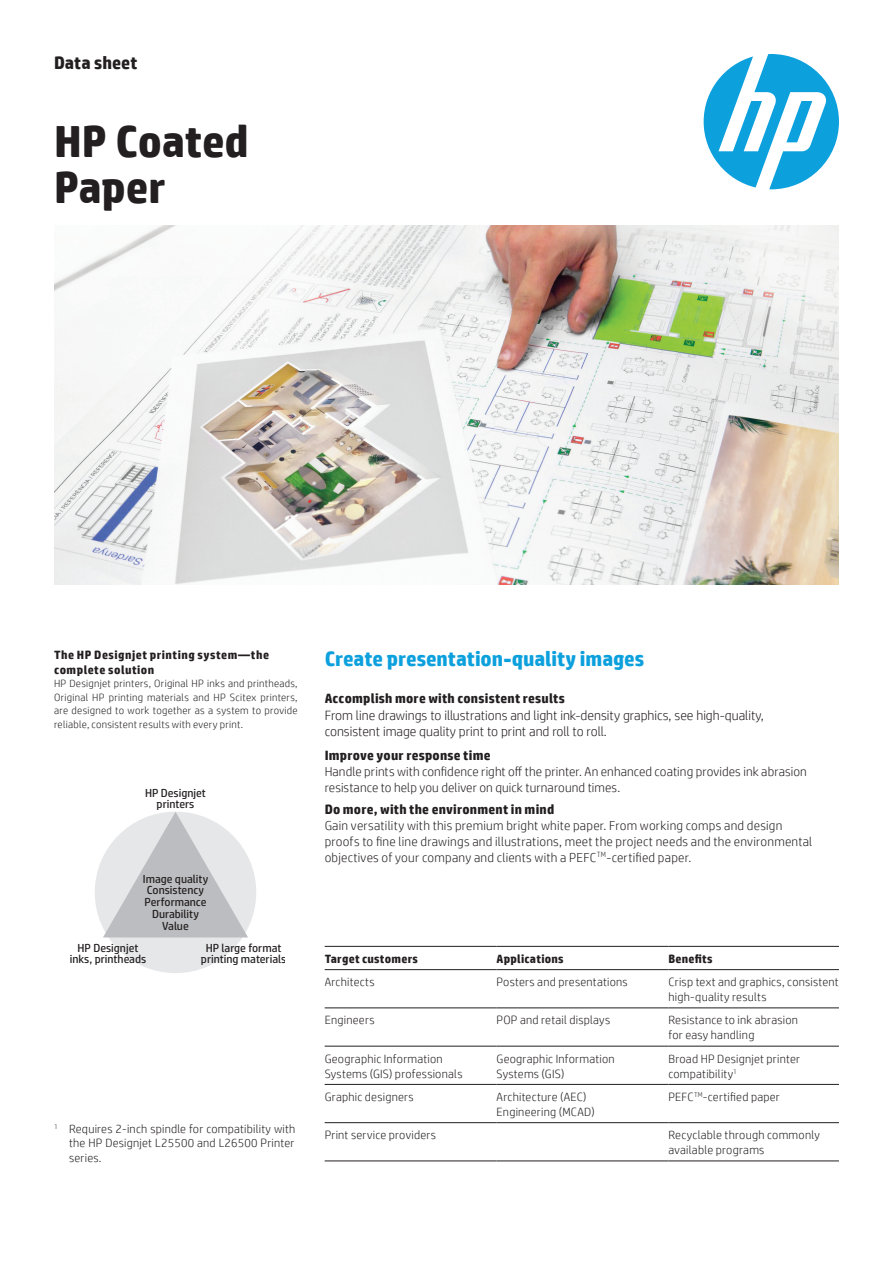
<style>
.page{position:relative;width:893px;height:1263px;background:#fff}
.page>*{position:absolute;margin:0;border:0;box-sizing:border-box;transform-origin:0 0}
.t1{font:700 45px/45.9px "HP Simplified";letter-spacing:-.005em;color:#231f20}
.t2{font:700 21px "HP Simplified";letter-spacing:-.005em;color:#0ca0dd}
.t3{font:700 18px "HP Simplified";color:#231f20}
.t4{font:300 13.5px/16.5px "HP Simplified";color:#231f20}
.t5{font:700 13.5px "HP Simplified";letter-spacing:.015em;color:#231f20}
.t6{font:300 12.9px/15.9px "HP Simplified";letter-spacing:.015em;color:#231f20}
.t7{font:300 12px/15px "HP Simplified";letter-spacing:.02em;color:#231f20}
.t8{font:700 12px/15px "HP Simplified";letter-spacing:.035em;color:#231f20}
.t9{font:11.7px/11.7px "HP Simplified";color:#231f20;text-align:center}
.t10{font:300 10.5px/13.5px "HP Simplified";letter-spacing:.025em;color:#231f20;text-align:justify}
</style>
<div class="page">
<img style="left:54px;top:225px;width:785px;height:360px">
<svg style="left:704px;top:54px;width:135px;height:135px"></svg>
<div style="left:95px;top:812px;width:161px;height:161px;background:#e6e7e9;border-radius:50%"></div>
<svg style="left:103px;top:812px;width:145px;height:125px"></svg>
<hr style="left:325px;top:946px;width:172px;height:1px;background:#231f20">
<hr style="left:497px;top:946px;width:171px;height:1px;background:#231f20">
<hr style="left:668px;top:946px;width:171px;height:1px;background:#231f20">
<hr style="left:325px;top:969px;width:172px;height:1px;background:#231f20">
<hr style="left:497px;top:969px;width:171px;height:1px;background:#231f20">
<hr style="left:668px;top:969px;width:171px;height:1px;background:#231f20">
<hr style="left:325px;top:1008px;width:172px;height:1px;background:#231f20">
<hr style="left:497px;top:1008px;width:171px;height:1px;background:#231f20">
<hr style="left:668px;top:1008px;width:171px;height:1px;background:#231f20">
<hr style="left:325px;top:1046px;width:172px;height:1px;background:#231f20">
<hr style="left:497px;top:1046px;width:171px;height:1px;background:#231f20">
<hr style="left:668px;top:1046px;width:171px;height:1px;background:#231f20">
<hr style="left:325px;top:1084px;width:172px;height:1px;background:#231f20">
<hr style="left:497px;top:1084px;width:171px;height:1px;background:#231f20">
<hr style="left:668px;top:1084px;width:171px;height:1px;background:#231f20">
<hr style="left:325px;top:1122px;width:172px;height:1px;background:#231f20">
<hr style="left:497px;top:1122px;width:171px;height:1px;background:#231f20">
<hr style="left:668px;top:1122px;width:171px;height:1px;background:#231f20">
<hr style="left:325px;top:1161px;width:172px;height:1px;background:#231f20">
<hr style="left:497px;top:1161px;width:171px;height:1px;background:#231f20">
<hr style="left:668px;top:1161px;width:171px;height:1px;background:#231f20">
<h3 class="t3" style="left:54px;top:51px;width:85px">Data sheet</h3>
<h1 class="t1" style="left:54px;top:119px;width:196px">HP Coated<br>Paper</h1>
<p class="t8" style="left:54px;top:647px;width:217px">The HP Designjet printing system—the complete solution</p>
<p class="t10" style="left:54px;top:677px;width:245px">HP Designjet printers, Original HP inks and printheads, Original HP printing materials and HP Scitex printers, are designed to work together as a system to provide reliable, consistent results with every print.</p>
<p class="t9" style="left:145px;top:786px;width:62px">HP Designjet printers</p>
<p class="t9" style="left:143px;top:873px;width:67px">Image quality<br>Consistency<br>Performance<br>Durability<br>Value</p>
<h2 class="t2" style="left:325px;top:645px;width:321px">Create presentation-quality images</h2>
<p class="t5" style="left:325px;top:690px;width:242px">Accomplish more with consistent results</p>
<p class="t4" style="left:325px;top:707px;width:441px">From line drawings to illustrations and light ink-density graphics, see high-quality, consistent image quality print to print and roll to roll.</p>
<p class="t5" style="left:325px;top:746px;width:167px">Improve your response time</p>
<p class="t6" style="left:325px;top:762px;width:484px;line-height:16.5px">Handle prints with confidence right off the printer. An enhanced coating provides ink abrasion resistance to help you deliver on quick turnaround times.</p>
<p class="t5" style="left:325px;top:801px;width:231px">Do more, with the environment in mind</p>
<p class="t6" style="left:325px;top:817px;width:489px">Gain versatility with this premium bright white paper. From working comps and design proofs to fine line drawings and illustrations, meet the project needs and the environmental objectives of your company and clients with a PEFC<sup>TM</sup>-certified paper.</p>
<p class="t9" style="left:70px;top:941px;width:78px">HP Designjet inks, printheads</p>
<p class="t9" style="left:201px;top:941px;width:87px">HP large format printing materials</p>
<p class="t8" style="left:325px;top:951px;width:95px">Target customers</p>
<p class="t8" style="left:497px;top:951px;width:69px">Applications</p>
<p class="t8" style="left:668px;top:951px;width:46px">Benefits</p>
<p class="t7" style="left:325px;top:974px;width:51px">Architects</p>
<p class="t7" style="left:497px;top:974px;width:133px">Posters and presentations</p>
<p class="t7" style="left:668px;top:974px;width:172px">Crisp text and graphics, consistent high-quality results</p>
<p class="t7" style="left:325px;top:1012px;width:51px">Engineers</p>
<p class="t7" style="left:497px;top:1012px;width:115px">POP and retail displays</p>
<p class="t7" style="left:668px;top:1012px;width:131px">Resistance to ink abrasion for easy handling</p>
<p class="t7" style="left:325px;top:1051px;width:139px">Geographic Information<br>Systems (GIS) professionals</p>
<p class="t7" style="left:497px;top:1051px;width:120px">Geographic Information<br>Systems (GIS)</p>
<p class="t7" style="left:668px;top:1051px;width:133px">Broad HP Designjet printer compatibility<sup>1</sup></p>
<p class="t7" style="left:325px;top:1089px;width:91px">Graphic designers</p>
<p class="t7" style="left:497px;top:1089px;width:100px">Architecture (AEC)<br>Engineering (MCAD)</p>
<p class="t7" style="left:668px;top:1089px;width:113px">PEFC<sup>TM</sup>-certified paper</p>
<p class="t7" style="left:325px;top:1127px;width:113px">Print service providers</p>
<p class="t7" style="left:668px;top:1127px;width:153px">Recyclable through commonly available programs</p>
<p class="t7" style="left:69px;top:1121px;width:228px;line-height:14.4px;text-align:justify;text-indent:-15px"><sup>1</sup> Requires 2-inch spindle for compatibility with the HP Designjet L25500 and L26500 Printer series.</p>
</div>
